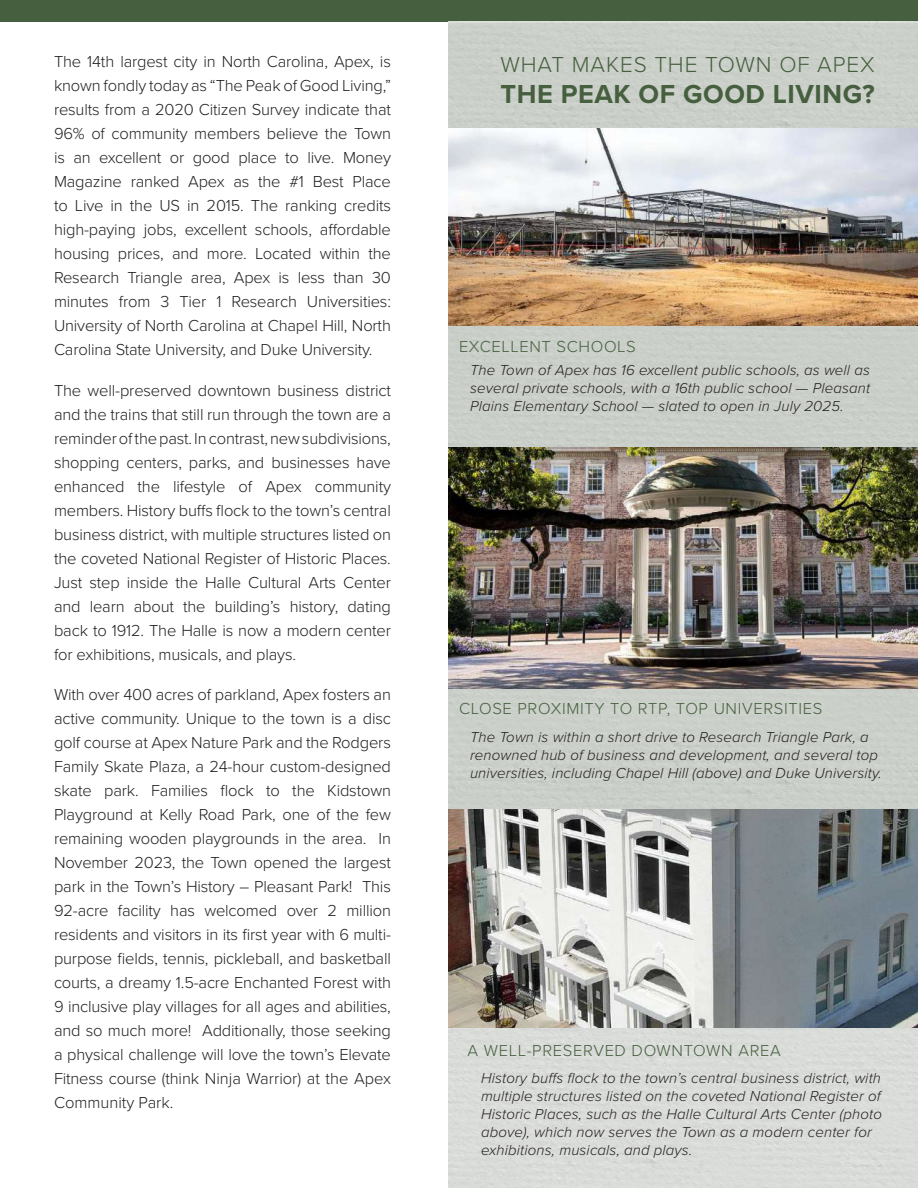
<style>
.page{position:relative;width:918px;height:1188px;background:#fff}
.page>*{position:absolute;margin:0;border:0;box-sizing:border-box;transform-origin:0 0}
.t1{font:700 27px "Proxima Nova";letter-spacing:.02em;color:#465f3e}
.t2{font:300 22.5px "Proxima Nova";letter-spacing:.04em;color:#465f3e}
.t3{font:300 16.5px/24px "Proxima Nova";letter-spacing:-.01em;color:#231f20;text-align:justify}
.t4{font:300 16.5px "Proxima Nova";letter-spacing:.04em;color:#465f3e}
.t5{font:italic 300 15px/18px "Proxima Nova";letter-spacing:.01em;color:#231f20}
</style>
<div class="page">
<div style="left:0;top:0;width:918px;height:21px;background:#465f3e"></div>
<div style="left:448px;top:23px;width:470px;height:1165px;background:#d9dcd9"></div>
<div style="left:448px;top:21px;width:470px;height:788px;background:#cacfc9"></div>
<img style="left:448px;top:447px;width:470px;height:242px">
<img style="left:448px;top:129px;width:470px;height:197px">
<img style="left:448px;top:809px;width:470px;height:219px">
<p class="t3" style="left:54px;top:49px;width:339px">The 14th largest city in North Carolina, Apex, is known fondly today as “The Peak of Good Living,” results from a 2020 Citizen Survey indicate that 96% of community members believe the Town is an excellent or good place to live. Money Magazine ranked Apex as the #1 Best Place to Live in the US in 2015. The ranking credits high-paying jobs, excellent schools, affordable housing prices, and more. Located within the Research Triangle area, Apex is less than 30 minutes from 3 Tier 1 Research Universities:<br>University of North Carolina at Chapel Hill, North Carolina State University, and Duke University.</p>
<p class="t3" style="left:54px;top:377px;width:338px">The well-preserved downtown business district and the trains that still run through the town are a reminder of the past. In contrast, new subdivisions, shopping centers, parks, and businesses have enhanced the lifestyle of Apex community members. History buffs flock to the town’s central business district, with multiple structures listed on the coveted National Register of Historic Places.<br>Just step inside the Halle Cultural Arts Center and learn about the building’s history, dating back to 1912. The Halle is now a modern center for exhibitions, musicals, and plays.</p>
<p class="t3" style="left:54px;top:682px;width:339px">With over 400 acres of parkland, Apex fosters an active community. Unique to the town is a disc golf course at Apex Nature Park and the Rodgers Family Skate Plaza, a 24-hour custom-designed skate park. Families flock to the Kidstown Playground at Kelly Road Park, one of the few remaining wooden playgrounds in the area. In November 2023, the Town opened the largest park in the Town’s History – Pleasant Park! This 92-acre facility has welcomed over 2 million residents and visitors in its first year with 6 multi&shy;purpose fields, tennis, pickleball, and basketball courts, a dreamy 1.5-acre Enchanted Forest with 9 inclusive play villages for all ages and abilities, and so much more! Additionally, those seeking a physical challenge will love the town’s Elevate Fitness course (think Ninja Warrior) at the Apex Community Park.</p>
<h2 class="t2" style="left:501px;top:47px;width:376px">WHAT MAKES THE TOWN OF APEX</h2>
<h1 class="t1" style="left:501px;top:74px;width:376px">THE PEAK OF GOOD LIVING?</h1>
<p class="t4" style="left:459px;top:334px;width:178px">EXCELLENT SCHOOLS</p>
<p class="t5" style="left:470px;top:360px;width:402px;text-align:justify">The Town of Apex has 16 excellent public schools, as well as several private schools, with a 16th public school — Pleasant Plains Elementary School — slated to open in July 2025.</p>
<p class="t4" style="left:459px;top:696px;width:365px">CLOSE PROXIMITY TO RTP, TOP UNIVERSITIES</p>
<p class="t5" style="left:470px;top:727px;width:413px">The Town is within a short drive to Research Triangle Park, a renowned hub of business and development, and several top universities, including Chapel Hill (above) and Duke University.</p>
<p class="t4" style="left:468px;top:1039px;width:315px">A WELL-PRESERVED DOWNTOWN AREA</p>
<p class="t5" style="left:481px;top:1068px;width:402px">History buffs flock to the town’s central business district, with multiple structures listed on the coveted National Register of Historic Places, such as the Halle Cultural Arts Center (photo above), which now serves the Town as a modern center for exhibitions, musicals, and plays.</p>
</div>
